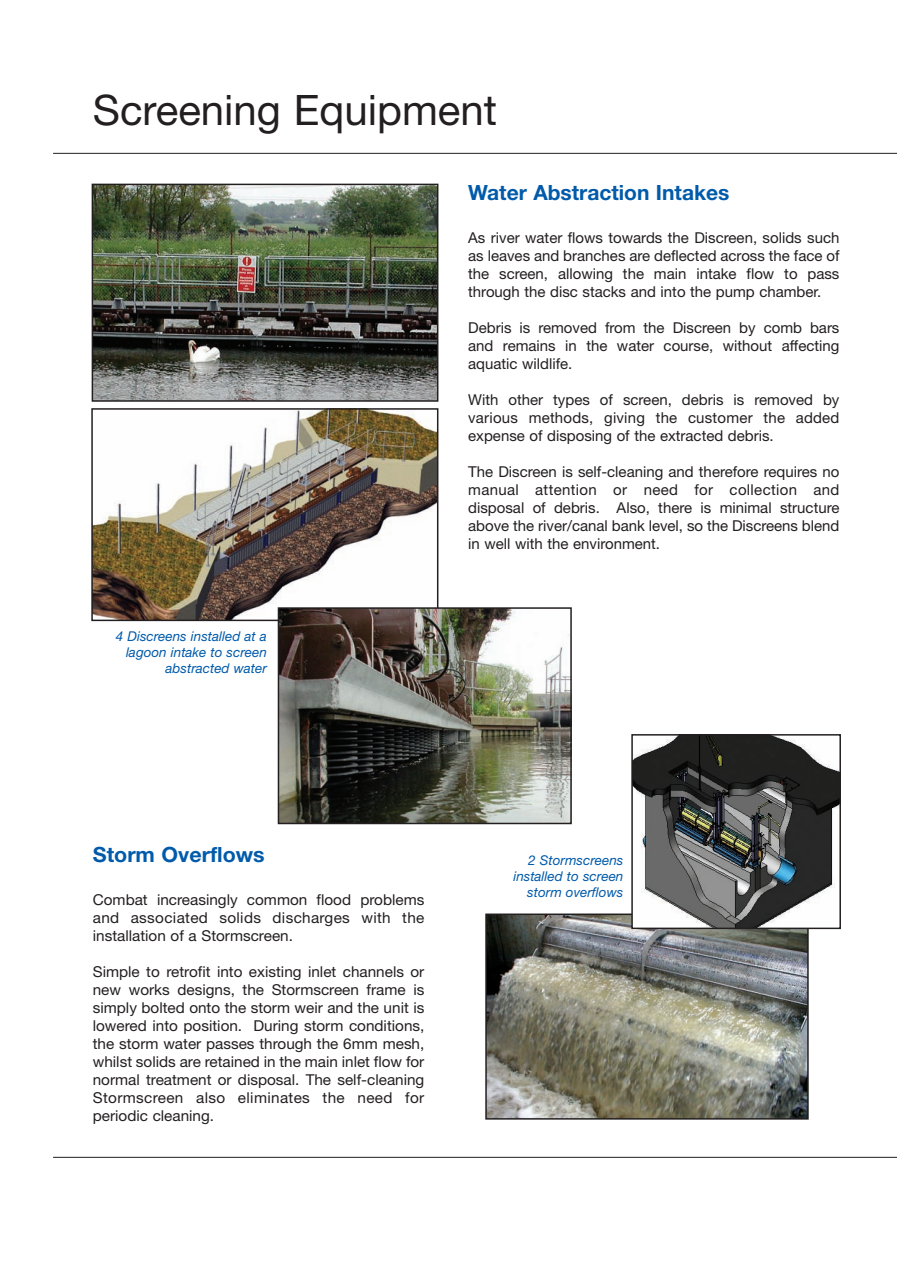
<style>
.page{position:relative;width:897px;height:1267px;background:#fff}
.page>*{position:absolute;margin:0;border:0;box-sizing:border-box;transform-origin:0 0}
.t1{font:42px "Helvetica Neue";color:#231f20}
.t2{font:700 21px "Helvetica Neue";color:#015aaa}
.t3{font:15px/18px "Helvetica Neue";color:#231f20;text-align:justify}
.t4{font:italic 13.5px/16.2px "Helvetica Neue";color:#015aaa;text-align:right}
</style>
<div class="page">
<hr style="left:53px;top:1157px;width:844px;height:1px;background:#231f20">
<hr style="left:53px;top:153px;width:844px;height:1px;background:#231f20">
<img style="left:95px;top:187px;width:340px;height:212px">
<div style="left:92px;top:184px;width:346px;height:218px;border:2px solid #231f20"></div>
<img style="left:488px;top:916px;width:318px;height:201px">
<div style="left:485px;top:913px;width:324px;height:207px;border:2px solid #231f20"></div>
<img style="left:634px;top:737px;width:204px;height:189px">
<div style="left:631px;top:734px;width:210px;height:195px;border:2px solid #231f20"></div>
<img style="left:94px;top:411px;width:341px;height:207px">
<div style="left:91px;top:408px;width:347px;height:213px;border:2px solid #231f20"></div>
<img style="left:281px;top:610px;width:288px;height:211px">
<div style="left:278px;top:607px;width:294px;height:217px;border:2px solid #231f20"></div>
<h1 class="t1" style="left:93px;top:95px;width:406px">Screening Equipment</h1>
<p class="t4" style="left:116px;top:629px;width:153px">4 Discreens installed at a lagoon intake to screen abstracted water</p>
<h2 class="t2" style="left:468px;top:185px;width:263px">Water Abstraction Intakes</h2>
<p class="t3" style="left:468px;top:230px;width:373px">As river water flows towards the Discreen, solids such as leaves and branches are deflected across the face of the screen, allowing the main intake flow to pass through the disc stacks and into the pump chamber.</p>
<p class="t3" style="left:468px;top:320px;width:373px">Debris is removed from the Discreen by comb bars and remains in the water course, without affecting aquatic wildlife.</p>
<p class="t3" style="left:468px;top:392px;width:373px">With other types of screen, debris is removed by various methods, giving the customer the added expense of disposing of the extracted debris.</p>
<p class="t3" style="left:468px;top:464px;width:373px">The Discreen is self-cleaning and therefore requires no manual attention or need for collection and disposal of debris. Also, there is minimal structure above the river/canal bank level, so the Discreens blend in well with the environment.</p>
<h2 class="t2" style="left:93px;top:847px;width:173px">Storm Overflows</h2>
<p class="t3" style="left:93px;top:892px;width:333px">Combat increasingly common flood problems and associated solids discharges with the installation of a Stormscreen.</p>
<p class="t3" style="left:93px;top:964px;width:333px">Simple to retrofit into existing inlet channels or new works designs, the Stormscreen frame is simply bolted onto the storm weir and the unit is lowered into position. During storm conditions, the storm water passes through the 6mm mesh, whilst solids are retained in the main inlet flow for normal treatment or disposal. The self-cleaning Stormscreen also eliminates the need for periodic cleaning.</p>
<p class="t4" style="left:513px;top:853px;width:112px">2 Stormscreens installed to screen storm overflows</p>
</div>
